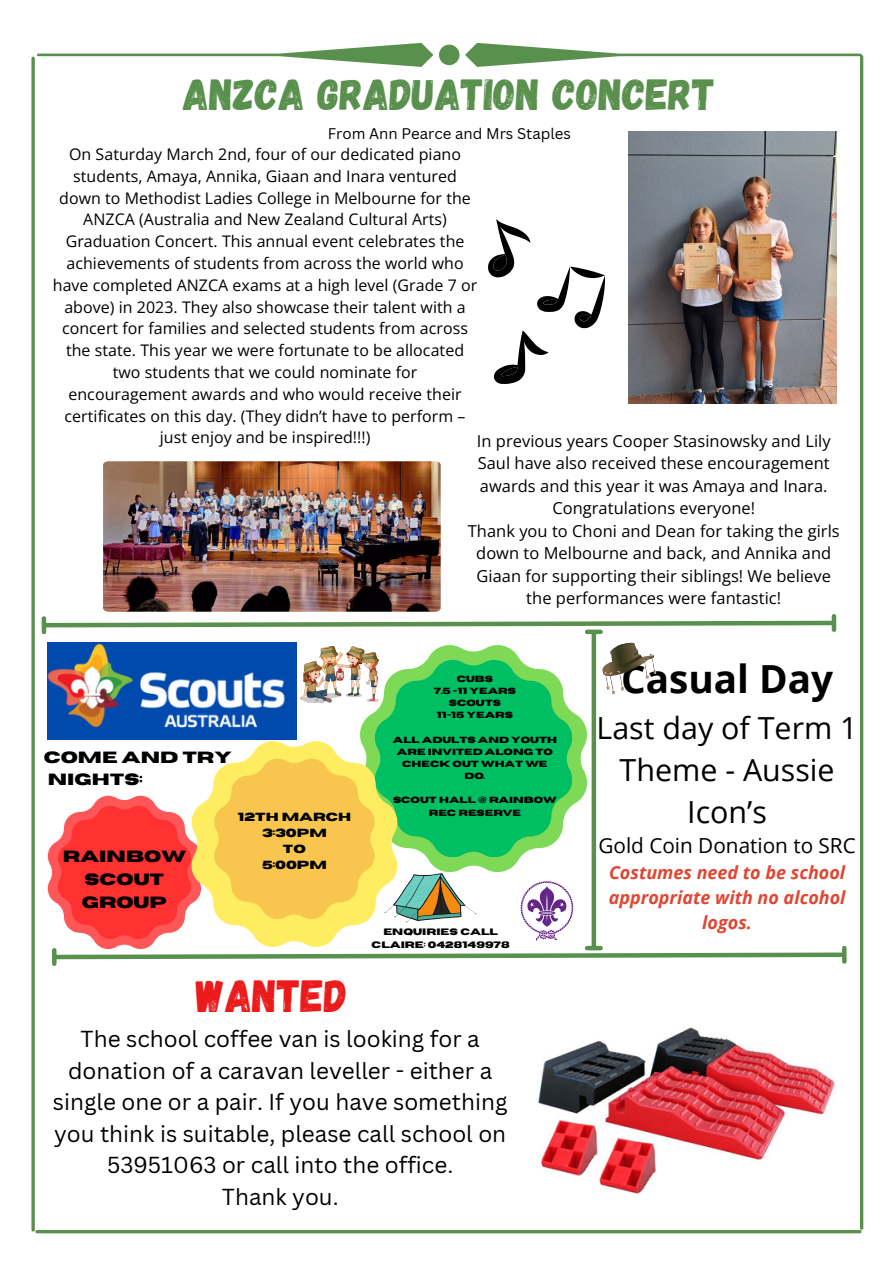
<style>
.page{position:relative;width:893px;height:1264px;background:#fff}
.page>*{position:absolute;margin:0;border:0;box-sizing:border-box;transform-origin:0 0}
.t1{font:45px "Gagalin";color:#eb1b1b}
.t2{font:43.5px "Gagalin";color:#59904d}
.t3{font:700 38.7px "Open Sans";color:#000}
.t4{font:30.45px/41.7px "Open Sans";color:#000;text-align:center}
.t5{font:22.5px/31.5px "Canva Sans";color:#000;text-align:center}
.t6{font:20.7px "Open Sans";color:#000}
.t7{font:italic 700 18px/24.8px "Open Sans";color:#e04632;text-align:center}
.t8{font:16.5px/22.5px "Open Sans";letter-spacing:.005em;color:#000;text-align:center}
.t9{font:700 16.2px/22.6px "Horizon";color:#000;text-align:center}
.t10{font:15.9px/21.8px "Open Sans";letter-spacing:.005em;color:#000;text-align:center}
.t11{font:15px "Canva Sans";color:#000100}
.t12{font:700 11.7px "Horizon";color:#000}
.t13{font:700 9.3px/12.6px "Horizon";color:#000;text-align:center}
.t14{font:700 8.85px/12.1px "Horizon";color:#000;text-align:center}
</style>
<div class="page">
<svg style="left:465px;top:43px;width:396px;height:24px"></svg>
<svg style="left:37px;top:43px;width:396px;height:24px"></svg>
<svg style="left:439px;top:45px;width:20px;height:20px"></svg>
<svg style="left:859px;top:57px;width:4px;height:1171px;fill:#59904d"></svg>
<svg style="left:31px;top:58px;width:4px;height:1171px"></svg>
<hr style="left:37px;top:1230px;width:822px;height:3px;background:#59904d">
<svg style="left:41px;top:618px;width:796px;height:11px"></svg>
<hr style="left:42px;top:618px;width:4px;height:14px;background:#59904d">
<div style="left:831px;top:616px;width:5px;height:13px;background:#59904d"></div>
<div style="left:591px;top:633px;width:5px;height:314px;background:#59904d"></div>
<div style="left:587px;top:629px;width:13px;height:5px;background:#59904d"></div>
<svg style="left:48px;top:639px;width:799px;height:322px"></svg>
<div style="left:52px;top:950px;width:5px;height:13px;background:#59904d"></div>
<hr style="left:842px;top:948px;width:4px;height:13px;background:#59904d">
<svg style="left:488px;top:219px;width:117px;height:165px"></svg>
<img style="left:538px;top:1027px;width:297px;height:167px">
<img style="left:103px;top:461px;width:337px;height:150px">
<img style="left:628px;top:131px;width:208px;height:272px">
<p class="t2" style="left:183px;top:66px;width:533px">ANZCA GRADUATION CONCERT</p>
<p class="t11" style="left:328px;top:123px;width:245px">From Ann Pearce and Mrs Staples</p>
<p class="t10" style="left:53px;top:143px;width:426px">On Saturday March 2nd, four of our dedicated piano students, Amaya, Annika, Giaan and Inara ventured down to Methodist Ladies College in Melbourne for the ANZCA (Australia and New Zealand Cultural Arts)<br>Graduation Concert. This annual event celebrates the achievements of students from across the world who have completed ANZCA exams at a high level (Grade 7 or above) in 2023. They also showcase their talent with a concert for families and selected students from across the state. This year we were fortunate to be allocated two students that we could nominate for encouragement awards and who would receive their certificates on this day. (They didn’t have to perform – just enjoy and be inspired!!!)</p>
<p class="t8" style="left:467px;top:429px;width:373px">In previous years Cooper Stasinowsky and Lily Saul have also received these encouragement awards and this year it was Amaya and Inara.<br>Congratulations everyone!<br>Thank you to Choni and Dean for taking the girls down to Melbourne and back, and Annika and Giaan for supporting their siblings! We believe the performances were fantastic!</p>
<h5 class="t9" style="left:44px;top:746px;width:189px;text-align:left">COME AND TRY<br>NIGHTS:</h5>
<p class="t9" style="left:63px;top:846px;width:125px">RAINBOW<br>SCOUT<br>GROUP</p>
<p class="t12" style="left:238px;top:810px;width:115px">12TH MARCH</p>
<p class="t12" style="left:262px;top:826px;width:66px">3:30PM</p>
<p class="t12" style="left:283px;top:842px;width:24px">TO</p>
<p class="t12" style="left:262px;top:858px;width:66px">5:00PM</p>
<h1 class="t14" style="left:456px;top:673px;width:38px">CUBS</h1>
<h6 class="t14" style="left:433px;top:685px;width:84px">7.5 -11 YEARS</h6>
<p class="t14" style="left:449px;top:697px;width:54px">SCOUTS</p>
<h5 class="t14" style="left:436px;top:709px;width:78px">11-15 YEARS</h5>
<p class="t14" style="left:393px;top:733px;width:166px">ALL ADULTS AND YOUTH<br>ARE INVITED ALONG TO<br>CHECK OUT WHAT WE<br>DO.</p>
<p class="t14" style="left:393px;top:794px;width:165px">SCOUT HALL @ RAINBOW<br>REC RESERVE</p>
<p class="t13" style="left:371px;top:925px;width:140px">ENQUIRIES CALL<br>CLAIRE: 0428149978</p>
<p class="t1" style="left:196px;top:966px;width:153px">WANTED</p>
<p class="t5" style="left:53px;top:1022px;width:456px">The school coffee van is looking for a donation of a caravan leveller - either a single one or a pair. If you have something you think is suitable, please call school on 53951063 or call into the office.<br>Thank you.</p>
<p class="t3" style="left:621px;top:652px;width:213px">Casual Day</p>
<p class="t4" style="left:596px;top:706px;width:262px">Last day of Term 1<br>Theme - Aussie<br>Icon’s</p>
<p class="t6" style="left:598px;top:831px;width:259px">Gold Coin Donation to SRC</p>
<p class="t7" style="left:608px;top:859px;width:238px">Costumes need to be school appropriate with no alcohol logos.</p>
</div>
